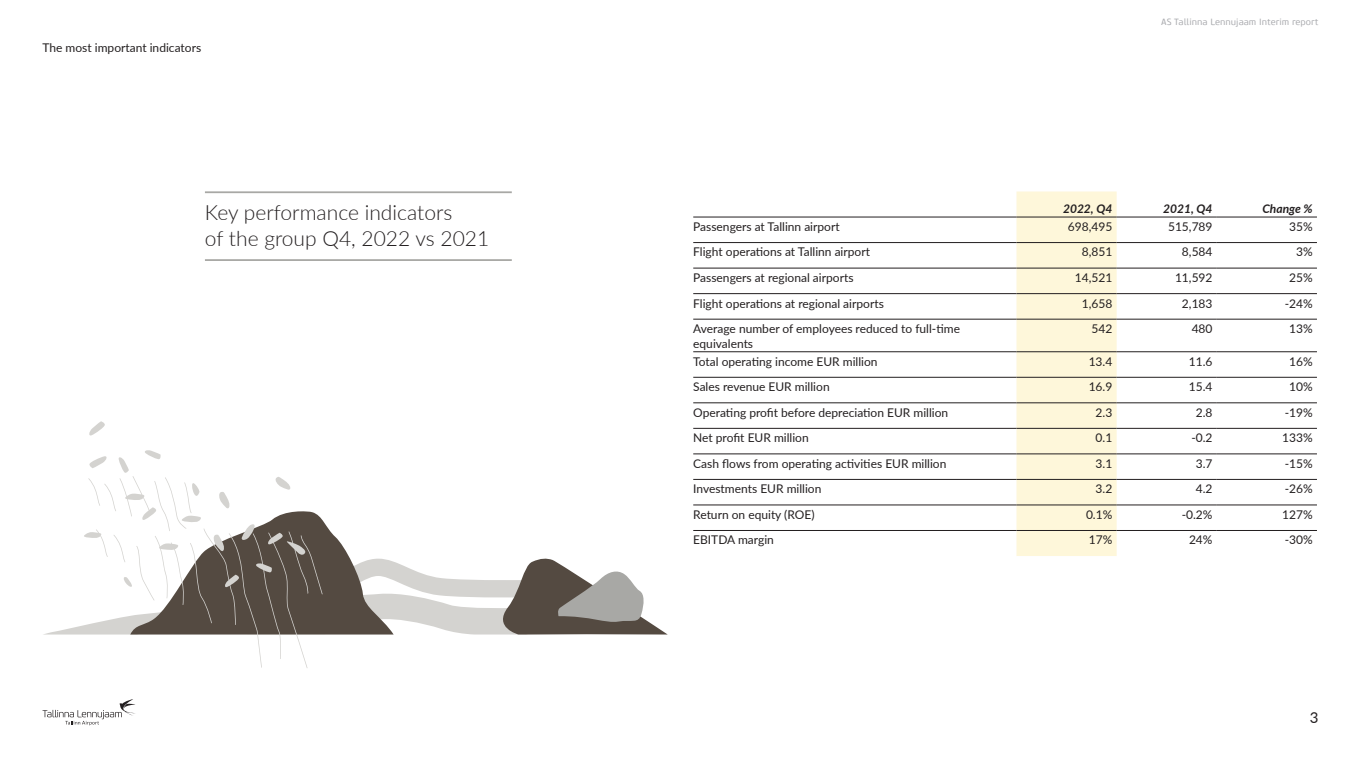
<style>
.page{position:relative;width:1361px;height:766px;background:#fff}
.page>*{position:absolute;margin:0;border:0;box-sizing:border-box;transform-origin:0 0}
.esiletõste{font:300 21px/25.8px "Lato";color:#231f20}
.t1{font:15px "Lato";color:#231f20}
.table_body{font:12px/14.4px "Lato";color:#231f20}
.body{font:12px "Lato";color:#231f20}
.table_column{font:italic 700 12px "Lato";color:#231f20}
.t2{font:9px "Core Sans M45";color:#a8a9ad}
</style>
<div class="page">
<svg style="left:43px;top:699px;width:92px;height:26px"></svg>
<svg style="left:1016px;top:191px;width:100px;height:365px;background:#fbf4d8"></svg>
<hr style="left:1016px;top:267px;width:100px;height:1px;background:#231f20">
<hr style="left:1116px;top:267px;width:100px;height:1px;background:#231f20">
<hr style="left:1216px;top:267px;width:101px;height:1px;background:#231f20">
<hr style="left:693px;top:293px;width:323px;height:1px;background:#231f20">
<hr style="left:1016px;top:293px;width:100px;height:1px;background:#231f20">
<hr style="left:1116px;top:293px;width:100px;height:1px;background:#231f20">
<hr style="left:1216px;top:293px;width:101px;height:1px;background:#231f20">
<hr style="left:693px;top:319px;width:323px;height:1px;background:#231f20">
<hr style="left:1016px;top:319px;width:100px;height:1px;background:#231f20">
<hr style="left:1116px;top:319px;width:100px;height:1px;background:#231f20">
<hr style="left:1216px;top:319px;width:101px;height:1px;background:#231f20">
<hr style="left:693px;top:351px;width:323px;height:1px;background:#231f20">
<hr style="left:1016px;top:351px;width:100px;height:1px;background:#231f20">
<hr style="left:1116px;top:351px;width:100px;height:1px;background:#231f20">
<hr style="left:1216px;top:351px;width:101px;height:1px;background:#231f20">
<hr style="left:693px;top:377px;width:323px;height:1px;background:#231f20">
<hr style="left:1016px;top:377px;width:100px;height:1px;background:#231f20">
<hr style="left:1116px;top:377px;width:100px;height:1px;background:#231f20">
<hr style="left:1216px;top:377px;width:101px;height:1px;background:#231f20">
<hr style="left:693px;top:402px;width:323px;height:1px;background:#231f20">
<hr style="left:1016px;top:402px;width:100px;height:1px;background:#231f20">
<hr style="left:1116px;top:402px;width:100px;height:1px;background:#231f20">
<hr style="left:1216px;top:402px;width:101px;height:1px;background:#231f20">
<hr style="left:693px;top:428px;width:323px;height:1px;background:#231f20">
<hr style="left:1016px;top:428px;width:100px;height:1px;background:#231f20">
<hr style="left:1116px;top:428px;width:100px;height:1px;background:#231f20">
<hr style="left:1216px;top:428px;width:101px;height:1px;background:#231f20">
<hr style="left:693px;top:453px;width:323px;height:1px;background:#231f20">
<hr style="left:1016px;top:453px;width:100px;height:1px;background:#231f20">
<hr style="left:1116px;top:453px;width:100px;height:1px;background:#231f20">
<hr style="left:1216px;top:453px;width:101px;height:1px;background:#231f20">
<hr style="left:693px;top:479px;width:323px;height:1px;background:#231f20">
<hr style="left:1016px;top:479px;width:100px;height:1px;background:#231f20">
<hr style="left:1116px;top:479px;width:100px;height:1px;background:#231f20">
<hr style="left:1216px;top:479px;width:101px;height:1px;background:#231f20">
<hr style="left:693px;top:504px;width:323px;height:1px;background:#231f20">
<hr style="left:693px;top:530px;width:323px;height:1px;background:#231f20">
<hr style="left:1016px;top:216px;width:100px;height:1px;background:#231f20">
<hr style="left:1116px;top:216px;width:100px;height:1px;background:#231f20">
<hr style="left:1216px;top:216px;width:101px;height:1px;background:#231f20">
<hr style="left:693px;top:242px;width:323px;height:1px;background:#231f20">
<hr style="left:1016px;top:242px;width:100px;height:1px;background:#231f20">
<hr style="left:1116px;top:242px;width:100px;height:1px;background:#231f20">
<hr style="left:1216px;top:242px;width:101px;height:1px;background:#231f20">
<hr style="left:693px;top:267px;width:323px;height:1px;background:#231f20">
<hr style="left:1016px;top:504px;width:100px;height:1px;background:#231f20">
<hr style="left:1116px;top:504px;width:100px;height:1px;background:#231f20">
<hr style="left:1216px;top:504px;width:101px;height:1px;background:#231f20">
<hr style="left:1016px;top:530px;width:100px;height:1px;background:#231f20">
<hr style="left:1116px;top:530px;width:100px;height:1px;background:#231f20">
<hr style="left:1216px;top:530px;width:101px;height:1px;background:#231f20">
<hr style="left:693px;top:216px;width:323px;height:1px;background:#231f20">
<svg style="left:89px;top:421px;width:16px;height:15px"></svg>
<svg style="left:43px;top:450px;width:625px;height:218px"></svg>
<hr style="left:205px;top:191px;width:307px;height:2px;background:#a8a8a5">
<hr style="left:205px;top:259px;width:307px;height:2px;background:#a8a8a5">
<p class="body" style="left:43px;top:39px;width:160px">The most important indicators</p>
<p class="esiletõste" style="left:205px;top:199px;width:286px">Key performance indicators<br>of the group Q4, 2022 vs 2021</p>
<p class="t2" style="left:1161px;top:16px;width:159px">AS Tallinna Lennujaam Interim report</p>
<p class="table_column" style="left:1063px;top:199px;width:51px">2022, Q4</p>
<p class="table_column" style="left:1163px;top:199px;width:51px">2021, Q4</p>
<p class="table_column" style="left:1262px;top:199px;width:52px">Change %</p>
<p class="table_body" style="left:693px;top:219px;width:148px">Passengers at Tallinn airport</p>
<p class="table_body" style="left:1068px;top:219px;width:46px">698,495</p>
<p class="table_body" style="left:1168px;top:219px;width:46px">515,789</p>
<p class="table_body" style="left:1289px;top:219px;width:25px">35%</p>
<p class="table_body" style="left:693px;top:244px;width:178px">Flight operations at Tallinn airport</p>
<p class="table_body" style="left:1082px;top:244px;width:32px">8,851</p>
<p class="table_body" style="left:1182px;top:244px;width:32px">8,584</p>
<p class="table_body" style="left:1296px;top:244px;width:18px">3%</p>
<p class="table_body" style="left:693px;top:270px;width:162px">Passengers at regional airports</p>
<p class="table_body" style="left:1075px;top:270px;width:39px">14,521</p>
<p class="table_body" style="left:1175px;top:270px;width:39px">11,592</p>
<p class="table_body" style="left:1289px;top:270px;width:25px">25%</p>
<p class="table_body" style="left:693px;top:295px;width:192px">Flight operations at regional airports</p>
<p class="table_body" style="left:1082px;top:295px;width:32px">1,658</p>
<p class="table_body" style="left:1182px;top:295px;width:32px">2,183</p>
<p class="table_body" style="left:1284px;top:295px;width:29px">-24%</p>
<p class="table_body" style="left:693px;top:321px;width:268px">Average number of employees reduced to full-time equivalents</p>
<p class="table_body" style="left:1091px;top:321px;width:22px">542</p>
<p class="table_body" style="left:1191px;top:321px;width:22px">480</p>
<p class="table_body" style="left:1289px;top:321px;width:25px">13%</p>
<p class="table_body" style="left:693px;top:353px;width:186px">Total operating income EUR million</p>
<p class="table_body" style="left:1088px;top:353px;width:25px">13.4</p>
<p class="table_body" style="left:1189px;top:353px;width:25px">11.6</p>
<p class="table_body" style="left:1289px;top:353px;width:25px">16%</p>
<p class="table_body" style="left:693px;top:379px;width:138px">Sales revenue EUR million</p>
<p class="table_body" style="left:1088px;top:379px;width:25px">16.9</p>
<p class="table_body" style="left:1189px;top:379px;width:25px">15.4</p>
<p class="table_body" style="left:1289px;top:379px;width:25px">10%</p>
<p class="table_body" style="left:693px;top:404px;width:257px">Operating profit before depreciation EUR million</p>
<p class="table_body" style="left:1095px;top:404px;width:18px">2.3</p>
<p class="table_body" style="left:1195px;top:404px;width:18px">2.8</p>
<p class="table_body" style="left:1284px;top:404px;width:29px">-19%</p>
<p class="table_body" style="left:693px;top:430px;width:117px">Net profit EUR million</p>
<p class="table_body" style="left:1095px;top:430px;width:18px">0.1</p>
<p class="table_body" style="left:1191px;top:430px;width:23px">-0.2</p>
<p class="table_body" style="left:1282px;top:430px;width:32px">133%</p>
<p class="table_body" style="left:693px;top:455px;width:255px">Cash flows from operating activities EUR million</p>
<p class="table_body" style="left:1095px;top:455px;width:18px">3.1</p>
<p class="table_body" style="left:1195px;top:455px;width:18px">3.7</p>
<p class="table_body" style="left:1284px;top:455px;width:29px">-15%</p>
<p class="table_body" style="left:693px;top:481px;width:130px">Investments EUR million</p>
<p class="table_body" style="left:1095px;top:481px;width:18px">3.2</p>
<p class="table_body" style="left:1195px;top:481px;width:18px">4.2</p>
<p class="table_body" style="left:1284px;top:481px;width:29px">-26%</p>
<p class="table_body" style="left:693px;top:506px;width:123px">Return on equity (ROE)</p>
<p class="table_body" style="left:1086px;top:506px;width:28px">0.1%</p>
<p class="table_body" style="left:1181px;top:506px;width:32px">-0.2%</p>
<p class="table_body" style="left:1282px;top:506px;width:32px">127%</p>
<p class="table_body" style="left:693px;top:532px;width:82px">EBITDA margin</p>
<p class="table_body" style="left:1089px;top:532px;width:25px">17%</p>
<p class="table_body" style="left:1189px;top:532px;width:25px">24%</p>
<p class="table_body" style="left:1284px;top:532px;width:29px">-30%</p>
<p class="t1" style="left:1309px;top:707px;width:10px">3</p>
</div>
